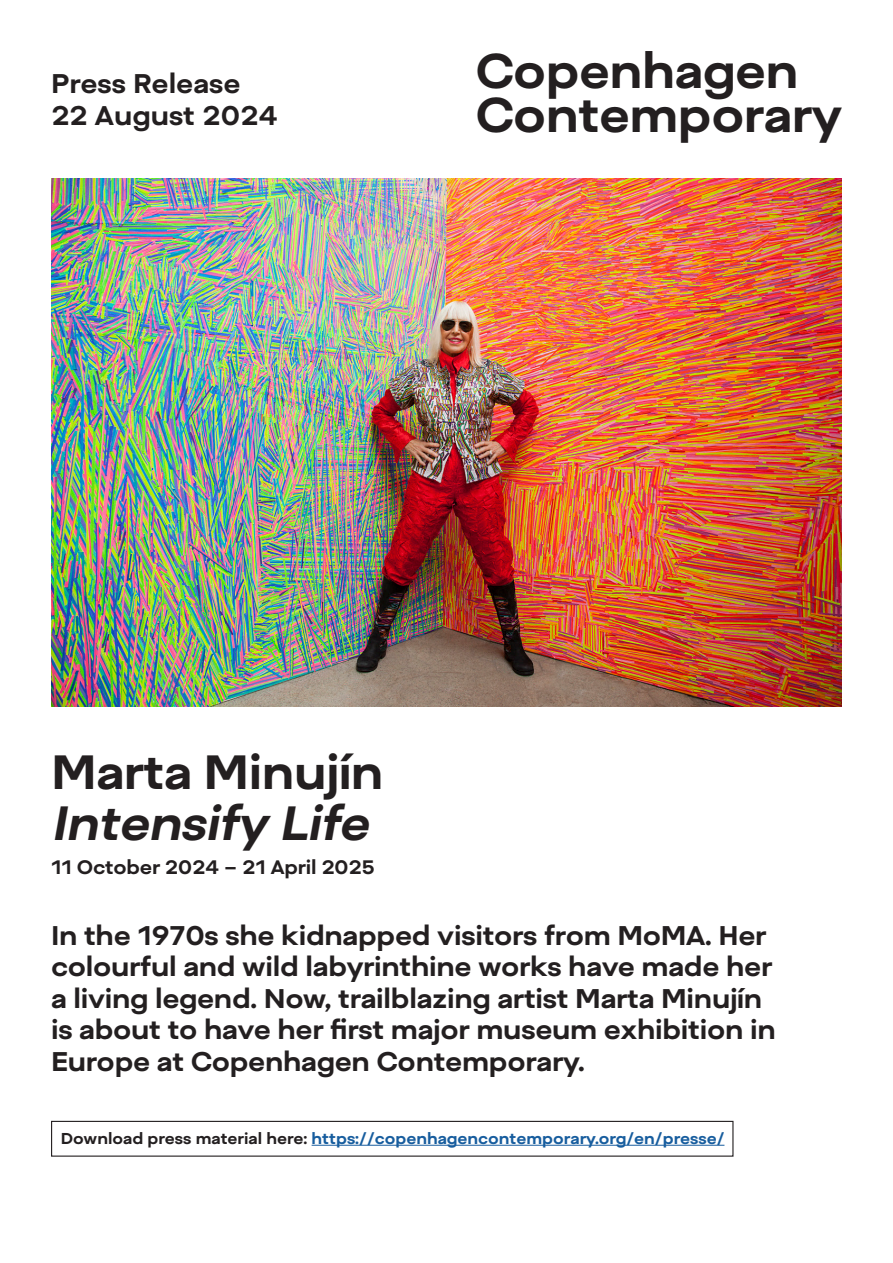
<style>
.page{position:relative;width:893px;height:1263px;background:#fff}
.page>*{position:absolute;margin:0;border:0;box-sizing:border-box;transform-origin:0 0}
.t1{font:700 expanded 48.75px "L15";letter-spacing:-.01em;color:#231f20}
.t2{font:italic 700 expanded 48px "L15";color:#231f20}
.t3{font:700 expanded 48px "L15";letter-spacing:-.01em;color:#231f20}
.t4{font:700 expanded 27px/31.5px "L15";letter-spacing:-.01em;color:#231f20}
.t5{font:700 expanded 19.5px "L15";letter-spacing:-.01em;color:#231f20}
.t6{font:700 expanded 15.75px "L15";color:#175d9e}
.s1{color:#231f20}
</style>
<div class="page">
<img style="left:51px;top:179px;width:791px;height:527px">
<div style="left:51px;top:1121px;width:682px;height:36px;border:1px solid #231f20"></div>
<hr style="left:312px;top:1145px;width:412px;height:1px;background:#175d9e">
<p class="t4" style="left:51px;top:67px;width:191px">Press Release</p>
<p class="t4" style="left:51px;top:100px;width:228px">22 August 2024</p>
<p class="t1" style="left:475px;top:39px;width:325px">Copenhagen</p>
<p class="t1" style="left:475px;top:83px;width:368px">Contemporary</p>
<p class="t3" style="left:51px;top:741px;width:334px">Marta Minujín</p>
<p class="t2" style="left:51px;top:792px;width:330px">Intensify Life</p>
<p class="t5" style="left:51px;top:854px;width:325px">11 October 2024 - 21 April 2025</p>
<p class="t4" style="left:51px;top:919px;width:726px">In the 1970s she kidnapped visitors from MoMA. Her colourful and wild labyrinthine works have made her a living legend. Now, trailblazing artist Marta Minujín is about to have her first major museum exhibition in Europe at Copenhagen Contemporary.</p>
<p class="t6" style="left:61px;top:1128px;width:665px"><span class="s1">Download press material here:</span> https://copenhagencontemporary.org/en/presse/</p>
</div>
